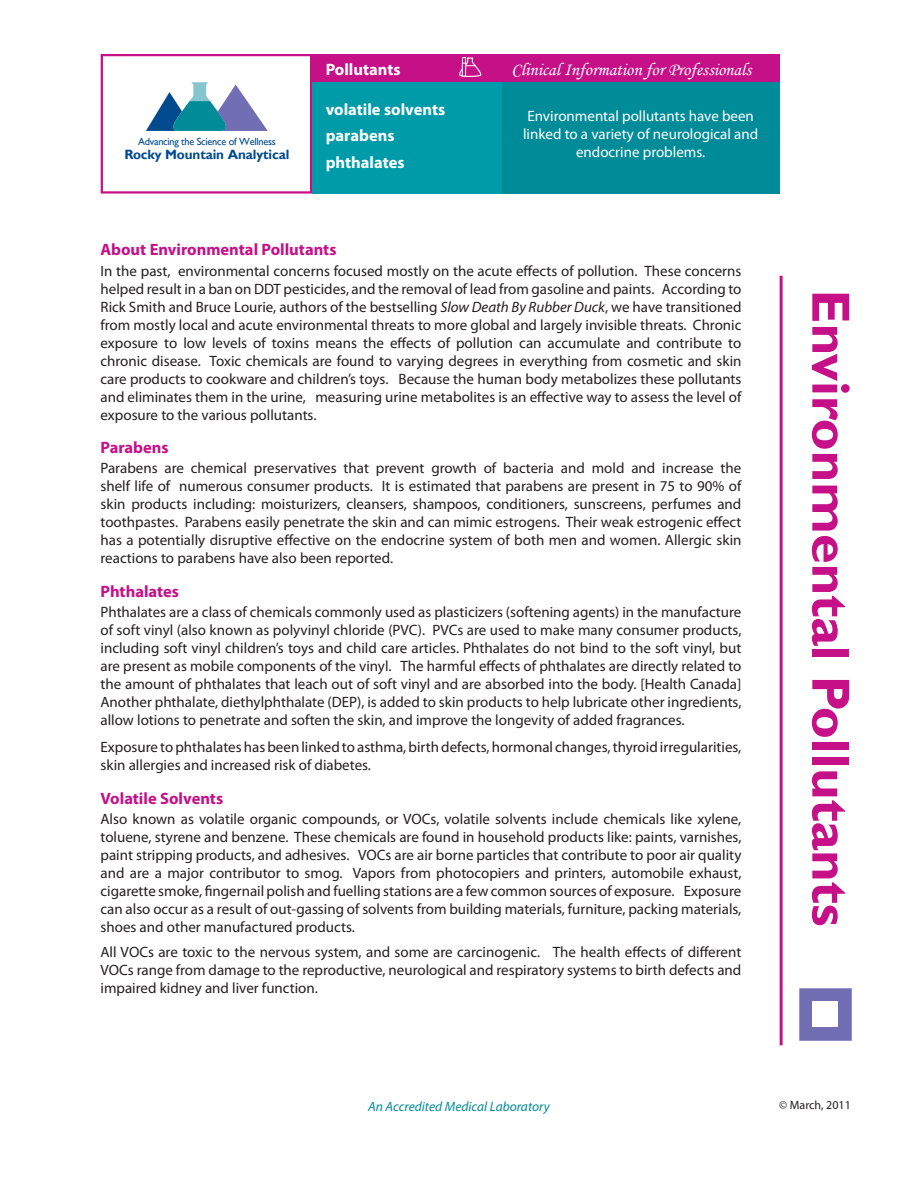
<style>
.page{position:relative;width:918px;height:1188px;background:#fff}
.page>*{position:absolute;margin:0;border:0;box-sizing:border-box;transform-origin:0 0}
.t1{font:700 54px "Gill Sans";color:#c51088}
.t2{font:18px "Monotype Corsiva";color:#fff}
.t3{font:700 16.5px "Myriad Pro";color:#c51088}
.t4{font:700 16.5px/26.5px "Myriad Pro";color:#fff}
.t5{font:15px/18px "Myriad Pro";color:#231f20;text-align:justify}
.t6{font:15px/18px "Myriad Pro";color:#fff;text-align:center}
.t7{font:italic 13.5px "Myriad Pro";color:#008b98}
.t8{font:700 13.5px "Gill Sans";letter-spacing:-.01em;color:#004a8d}
.t9{font:12px "Myriad Pro";color:#231f20}
.t10{font:10.35px "Gill Sans";letter-spacing:-.025em;color:#004a8d}
.s1{font-style:italic}
</style>
<div class="page">
<hr style="left:780px;top:276px;width:3px;height:769px;background:#c51088">
<div style="left:798px;top:987px;width:55px;height:55px;background:#716eb3;border:2px solid #fff"></div>
<div style="left:312px;top:54px;width:468px;height:29px;background:#c51088"></div>
<div style="left:101px;top:54px;width:211px;height:140px;border:2px solid #c51088"></div>
<div style="left:502px;top:82px;width:278px;height:112px;background:#008b98"></div>
<div style="left:312px;top:82px;width:190px;height:112px;background:#009ba8"></div>
<svg style="left:146px;top:82px;width:122px;height:49px"></svg>
<svg style="left:459px;top:57px;width:23px;height:20px"></svg>
<div style="left:812px;top:1002px;width:26px;height:25px;background:#fff"></div>
<p class="t10" style="left:138px;top:135px;width:139px">Advancing the Science of Wellness</p>
<p class="t8" style="left:124px;top:147px;width:167px">Rocky Mountain Analytical</p>
<p class="t4" style="left:326px;top:55px;width:76px">Pollutants</p>
<p class="t2" style="left:511px;top:58px;width:241px">Clinical Information for Professionals</p>
<p class="t4" style="left:326px;top:95px;width:121px">volatile solvents parabens phthalates</p>
<p class="t6" style="left:523px;top:106px;width:237px">Environmental pollutants have been linked to a variety of neurological and endocrine problems.</p>
<p class="t3" style="left:100px;top:239px;width:237px">About Environmental Pollutants</p>
<p class="t5" style="left:100px;top:261px;width:643px">In the past, environmental concerns focused mostly on the acute effects of pollution. These concerns helped result in a ban on DDT pesticides, and the removal of lead from gasoline and paints. According to Rick Smith and Bruce Lourie, authors of the bestselling <span class="s1">Slow Death By Rubber Duck</span>, we have transitioned from mostly local and acute environmental threats to more global and largely invisible threats. Chronic exposure to low levels of toxins means the effects of pollution can accumulate and contribute to chronic disease. Toxic chemicals are found to varying degrees in everything from cosmetic and skin care products to cookware and children’s toys. Because the human body metabolizes these pollutants and eliminates them in the urine, measuring urine metabolites is an effective way to assess the level of exposure to the various pollutants.</p>
<p class="t3" style="left:100px;top:437px;width:70px">Parabens</p>
<p class="t5" style="left:100px;top:459px;width:643px">Parabens are chemical preservatives that prevent growth of bacteria and mold and increase the shelf life of numerous consumer products. It is estimated that parabens are present in 75 to 90% of skin products including: moisturizers, cleansers, shampoos, conditioners, sunscreens, perfumes and toothpastes. Parabens easily penetrate the skin and can mimic estrogens. Their weak estrogenic effect has a potentially disruptive effective on the endocrine system of both men and women. Allergic skin reactions to parabens have also been reported.</p>
<p class="t3" style="left:100px;top:581px;width:80px">Phthalates</p>
<p class="t5" style="left:100px;top:603px;width:643px">Phthalates are a class of chemicals commonly used as plasticizers (softening agents) in the manufacture of soft vinyl (also known as polyvinyl chloride (PVC). PVCs are used to make many consumer products, including soft vinyl children’s toys and child care articles. Phthalates do not bind to the soft vinyl, but are present as mobile components of the vinyl. The harmful effects of phthalates are directly related to the amount of phthalates that leach out of soft vinyl and are absorbed into the body. [Health Canada] Another phthalate, diethylphthalate (DEP), is added to skin products to help lubricate other ingredients, allow lotions to penetrate and soften the skin, and improve the longevity of added fragrances.</p>
<p class="t5" style="left:100px;top:738px;width:642px">Exposure to phthalates has been linked to asthma, birth defects, hormonal changes, thyroid irregularities, skin allergies and increased risk of diabetes.</p>
<p class="t3" style="left:100px;top:787px;width:124px">Volatile Solvents</p>
<p class="t5" style="left:100px;top:810px;width:643px">Also known as volatile organic compounds, or VOCs, volatile solvents include chemicals like xylene, toluene, styrene and benzene. These chemicals are found in household products like: paints, varnishes, paint stripping products, and adhesives. VOCs are air borne particles that contribute to poor air quality and are a major contributor to smog. Vapors from photocopiers and printers, automobile exhaust, cigarette smoke, fingernail polish and fuelling stations are a few common sources of exposure. Exposure can also occur as a result of out-gassing of solvents from building materials, furniture, packing materials, shoes and other manufactured products.</p>
<p class="t5" style="left:100px;top:942px;width:642px">All VOCs are toxic to the nervous system, and some are carcinogenic. The health effects of different VOCs range from damage to the reproductive, neurological and respiratory systems to birth defects and impaired kidney and liver function.</p>
<h1 class="t1" style="left:863px;top:289px;width:639px;rotate:90deg">Environmental Pollutants</h1>
<p class="t7" style="left:368px;top:1098px;width:183px">An Accredited Medical Laboratory</p>
<p class="t9" style="left:779px;top:1098px;width:73px">© March, 2011</p>
</div>
